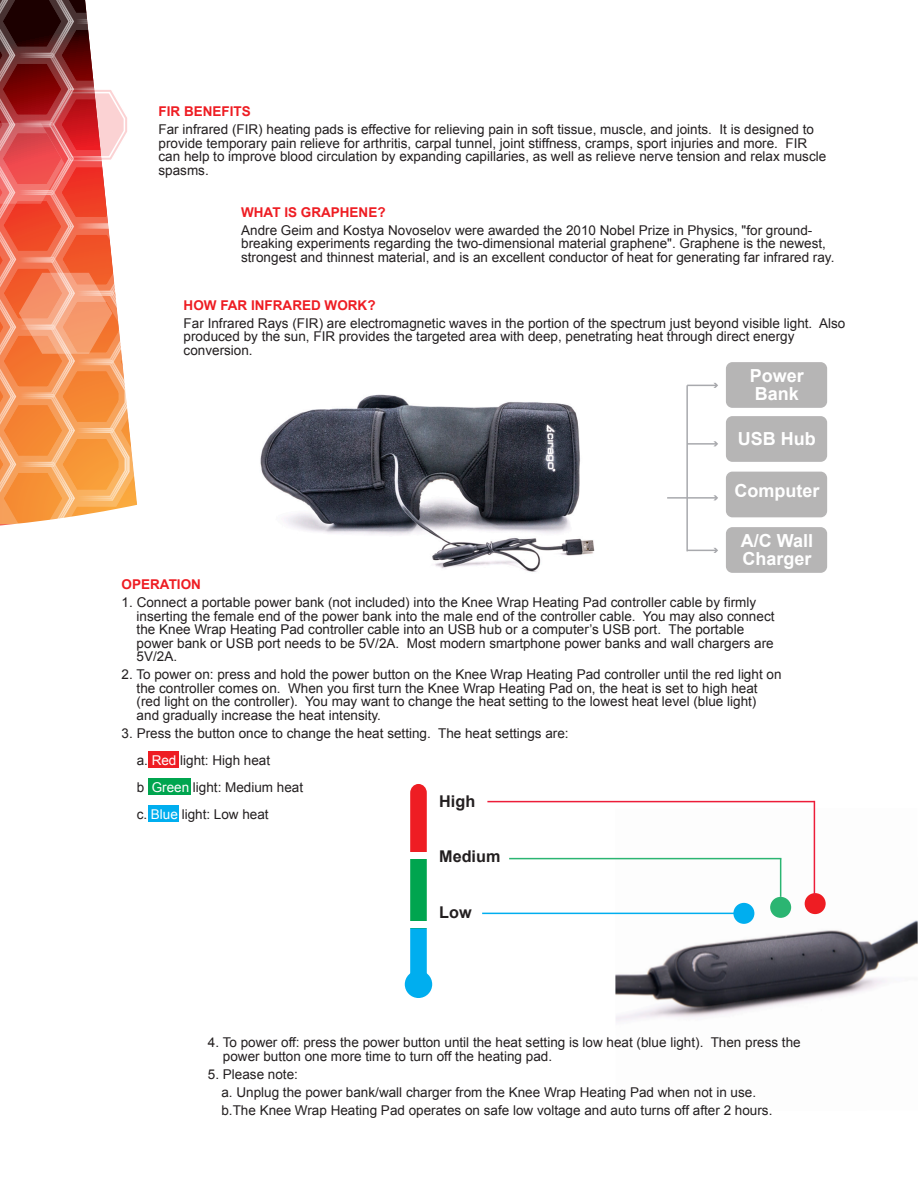
<style>
.page{position:relative;width:918px;height:1188px;background:#fff}
.page>*{position:absolute;margin:0;border:0;box-sizing:border-box;transform-origin:0 0}
.t1{font:700 18px/18px "Arial";color:#fff}
.t2{font:700 16.2px "Arial";color:#231f20}
.t3{font:13.5px/13.5px "Arial";color:#231f20}
.t4{font:700 13.5px "Arial";color:#ee1d23}
.s1{color:#fff}
</style>
<div class="page">
<img style="left:615px;top:808px;width:303px;height:214px">
<svg style="left:410px;top:784px;width:17px;height:190px;background:#62796d"></svg>
<div style="left:405px;top:971px;width:27px;height:27px;background:#00aeef;border-radius:50%"></div>
<div style="left:402px;top:853px;width:33px;height:6px;background:#fff"></div>
<div style="left:402px;top:922px;width:32px;height:6px;background:#fff"></div>
<div style="left:733px;top:903px;width:21px;height:21px;background:#00aeef;border-radius:50%"></div>
<hr style="left:482px;top:913px;width:258px;height:1px;background:#00aeef">
<div style="left:770px;top:897px;width:21px;height:21px;background:#2bb572;border-radius:50%"></div>
<hr style="left:509px;top:858px;width:272px;height:1px;background:#2bb572">
<hr style="left:780px;top:859px;width:1px;height:38px;background:#2bb572">
<div style="left:805px;top:893px;width:21px;height:21px;background:#ee1d23;border-radius:50%"></div>
<hr style="left:487px;top:801px;width:327px;height:1px;background:#ed1d39">
<hr style="left:814px;top:801px;width:1px;height:94px;background:#ed1d39">
<div style="left:726px;top:416px;width:101px;height:46px;background:#b6b5b5;border-radius:6px"></div>
<div style="left:726px;top:362px;width:101px;height:46px;background:#b6b5b5;border-radius:6px"></div>
<div style="left:726px;top:472px;width:101px;height:45px;background:#b6b5b5;border-radius:6px"></div>
<div style="left:726px;top:527px;width:101px;height:46px;background:#b6b5b5;border-radius:6px"></div>
<hr style="left:686px;top:385px;width:2px;height:166px;background:#a8a9ad">
<hr style="left:667px;top:497px;width:49px;height:2px;background:#a8a9ad">
<svg style="left:713px;top:495px;width:5px;height:5px"></svg>
<svg style="left:687px;top:548px;width:31px;height:5px"></svg>
<hr style="left:687px;top:443px;width:29px;height:2px;background:#a8a9ad">
<svg style="left:713px;top:441px;width:5px;height:5px"></svg>
<svg style="left:687px;top:383px;width:31px;height:5px"></svg>
<img style="left:260px;top:394px;width:335px;height:178px">
<svg style="left:0;top:0;width:136px;height:526px;background:#dd8262"></svg>
<div style="left:148px;top:805px;width:31px;height:17px;background:#00aeef"></div>
<div style="left:149px;top:778px;width:42px;height:16px;background:#00a54f"></div>
<div style="left:149px;top:751px;width:30px;height:16px;background:#ee1d23"></div>
<p class="t4" style="left:159px;top:102px;width:94px">FIR BENEFITS</p>
<p class="t3" style="left:159px;top:123px;width:669px">Far infrared (FIR) heating pads is effective for relieving pain in soft tissue, muscle, and joints. It is designed to provide temporary pain relieve for arthritis, carpal tunnel, joint stiffness, cramps, sport injuries and more. FIR can help to improve blood circulation by expanding capillaries, as well as relieve nerve tension and relax muscle spasms.</p>
<p class="t4" style="left:241px;top:203px;width:146px">WHAT IS GRAPHENE?</p>
<p class="t3" style="left:241px;top:223px;width:595px">Andre Geim and Kostya Novoselov were awarded the 2010 Nobel Prize in Physics, "for ground&shy;breaking experiments regarding the two-dimensional material graphene". Graphene is the newest, strongest and thinnest material, and is an excellent conductor of heat for generating far infrared ray.</p>
<p class="t4" style="left:184px;top:296px;width:193px">HOW FAR INFRARED WORK?</p>
<p class="t3" style="left:184px;top:316px;width:663px">Far Infrared Rays (FIR) are electromagnetic waves in the portion of the spectrum just beyond visible light. Also produced by the sun, FIR provides the targeted area with deep, penetrating heat through direct energy conversion.</p>
<h1 class="t1" style="left:750px;top:367px;width:56px">Power<br>Bank</h1>
<h1 class="t1" style="left:738px;top:430px;width:79px">USB Hub</h1>
<h1 class="t1" style="left:734px;top:482px;width:86px">Computer</h1>
<h1 class="t1" style="left:741px;top:532px;width:74px">A/C Wall<br>Charger</h1>
<p class="t4" style="left:122px;top:576px;width:81px">OPERATION</p>
<p class="t3" style="left:137px;top:596px;width:639px;text-indent:-15px">1. Connect a portable power bank (not included) into the Knee Wrap Heating Pad controller cable by firmly inserting the female end of the power bank into the male end of the controller cable. You may also connect the Knee Wrap Heating Pad controller cable into an USB hub or a computer’s USB port. The portable power bank or USB port needs to be 5V/2A. Most modern smartphone power banks and wall chargers are 5V/2A.</p>
<p class="t3" style="left:137px;top:668px;width:646px;text-indent:-15px">2. To power on: press and hold the power button on the Knee Wrap Heating Pad controller until the red light on the controller comes on. When you first turn the Knee Wrap Heating Pad on, the heat is set to high heat (red light on the controller). You may want to change the heat setting to the lowest heat level (blue light) and gradually increase the heat intensity.</p>
<p class="t3" style="left:137px;top:720px;width:434px;line-height:27px;text-indent:-15px">3. Press the button once to change the heat setting. The heat settings are: a. <span class="s1">Red</span> light: High heat<br>b<span class="s1">. Green</span> light: Medium heat<br>c. <span class="s1">Blue</span> light: Low heat</p>
<p class="t2" style="left:439px;top:790px;width:38px">High</p>
<p class="t2" style="left:439px;top:846px;width:63px">Medium</p>
<p class="t2" style="left:439px;top:901px;width:34px">Low</p>
<p class="t3" style="left:223px;top:1036px;width:579px;text-indent:-15px">4. To power off: press the power button until the heat setting is low heat (blue light). Then press the power button one more time to turn off the heating pad.</p>
<p class="t3" style="left:221px;top:1065px;width:553px;line-height:18px;text-indent:-14px">5. Please note:<br>a. Unplug the power bank/wall charger from the Knee Wrap Heating Pad when not in use. b.The Knee Wrap Heating Pad operates on safe low voltage and auto turns off after 2 hours.</p>
</div>
